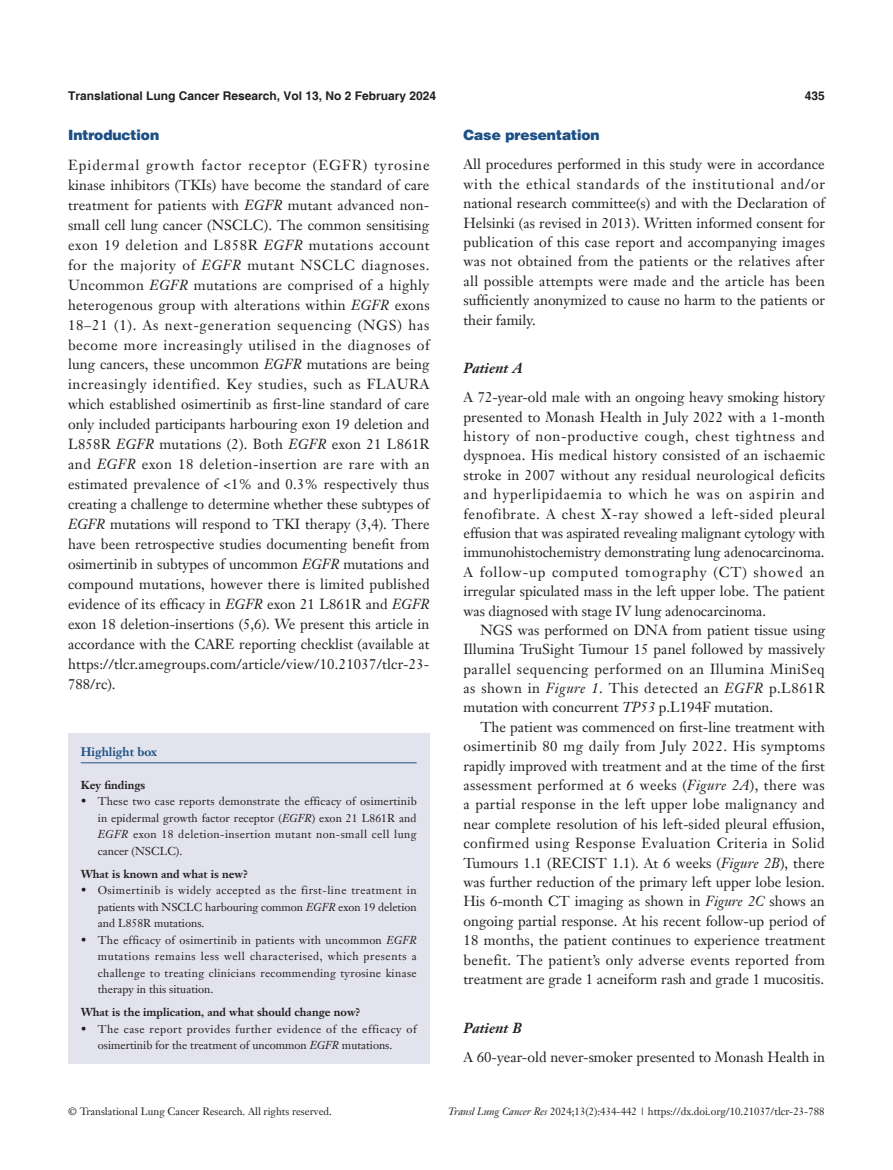
<style>
.page{position:relative;width:893px;height:1170px;background:#fff}
.page>*{position:absolute;margin:0;border:0;box-sizing:border-box;transform-origin:0 0}
.t1{font:14.25px/19.4px "Janson Text LT";color:#231f20;text-align:justify}
.t2{font:900 14.25px "Helvetica";color:#1c5085}
.t3{font:italic 700 14.25px "Janson Text LT";color:#231f20}
.t4{font:700 12px "Helvetica";color:#231f20}
.t5{font:700 12px "Janson Text LT";color:#1c5085}
.t6{font:11.25px/16.5px "Janson Text LT";color:#231f20;text-align:justify}
.t7{font:11.25px/16.5px "Janson Text LT";letter-spacing:.045em;color:#231f20}
.t8{font:700 11.25px "Janson Text LT";color:#231f20}
.t9{font:10.5px "Janson Text LT";color:#231f20}
.s1{font-style:italic}
</style>
<div class="page">
<div style="left:68px;top:733px;width:361px;height:330px;background:#e2e3ec"></div>
<hr style="left:81px;top:762px;width:336px;height:1px;background:#1c5085">
<p class="t4" style="left:68px;top:88px;width:370px">Translational Lung Cancer Research, Vol 13, No 2 February 2024</p>
<p class="t4" style="left:805px;top:88px;width:22px">435</p>
<p class="t2" style="left:68px;top:126px;width:93px">Introduction</p>
<p class="t1" style="left:68px;top:155px;width:363px;line-height:20px">Epidermal growth factor receptor (EGFR) tyrosine kinase inhibitors (TKIs) have become the standard of care treatment for patients with <span class="s1">EGFR</span> mutant advanced non&shy;small cell lung cancer (NSCLC). The common sensitising exon 19 deletion and L858R <span class="s1">EGFR</span> mutations account for the majority of <span class="s1">EGFR</span> mutant NSCLC diagnoses.<br>Uncommon <span class="s1">EGFR</span> mutations are comprised of a highly heterogenous group with alterations within <span class="s1">EGFR</span> exons 18–21 (1). As next-generation sequencing (NGS) has become more increasingly utilised in the diagnoses of lung cancers, these uncommon <span class="s1">EGFR</span> mutations are being increasingly identified. Key studies, such as FLAURA which established osimertinib as first-line standard of care only included participants harbouring exon 19 deletion and L858R <span class="s1">EGFR</span> mutations (2). Both <span class="s1">EGFR</span> exon 21 L861R and <span class="s1">EGFR</span> exon 18 deletion-insertion are rare with an estimated prevalence of &lt;1% and 0.3% respectively thus creating a challenge to determine whether these subtypes of <span class="s1">EGFR</span> mutations will respond to TKI therapy (3,4). There have been retrospective studies documenting benefit from osimertinib in subtypes of uncommon <span class="s1">EGFR</span> mutations and compound mutations, however there is limited published evidence of its efficacy in <span class="s1">EGFR</span> exon 21 L861R and <span class="s1">EGFR </span>exon 18 deletion-insertions (5,6). We present this article in accordance with the CARE reporting checklist (available at https://tlcr.amegroups.com/article/view/10.21037/tlcr-23- 788/rc).</p>
<p class="t5" style="left:81px;top:744px;width:78px">Highlight box</p>
<p class="t8" style="left:81px;top:777px;width:66px">Key findings</p>
<p class="t6" style="left:98px;top:793px;width:320px;text-indent:-17px">• These two case reports demonstrate the efficacy of osimertinib in epidermal growth factor receptor (<span class="s1">EGFR</span>) exon 21 L861R and <span class="s1">EGFR</span> exon 18 deletion-insertion mutant non-small cell lung cancer (NSCLC).</p>
<p class="t8" style="left:81px;top:866px;width:169px">What is known and what is new?</p>
<p class="t6" style="left:98px;top:882px;width:320px;text-indent:-17px">• Osimertinib is widely accepted as the first-line treatment in patients with NSCLC harbouring common <span class="s1">EGFR</span> exon 19 deletion and L858R mutations.</p>
<p class="t6" style="left:98px;top:931px;width:320px;text-indent:-17px">• The efficacy of osimertinib in patients with uncommon <span class="s1">EGFR </span>mutations remains less well characterised, which presents a challenge to treating clinicians recommending tyrosine kinase therapy in this situation.</p>
<p class="t8" style="left:81px;top:1005px;width:281px">What is the implication, and what should change now?</p>
<p class="t7" style="left:98px;top:1020px;width:320px;text-indent:-17px">• The case report provides further evidence of the efficacy of osimertinib for the treatment of uncommon <span class="s1">EGFR</span> mutations.</p>
<p class="t2" style="left:463px;top:126px;width:138px">Case presentation</p>
<p class="t1" style="left:463px;top:155px;width:363px">All procedures performed in this study were in accordance with the ethical standards of the institutional and/or national research committee(s) and with the Declaration of Helsinki (as revised in 2013). Written informed consent for publication of this case report and accompanying images was not obtained from the patients or the relatives after all possible attempts were made and the article has been sufficiently anonymized to cause no harm to the patients or their family.</p>
<p class="t3" style="left:463px;top:359px;width:61px">Patient A</p>
<p class="t1" style="left:463px;top:387px;width:363px">A 72-year-old male with an ongoing heavy smoking history presented to Monash Health in July 2022 with a 1-month history of non-productive cough, chest tightness and dyspnoea. His medical history consisted of an ischaemic stroke in 2007 without any residual neurological deficits and hyperlipidaemia to which he was on aspirin and fenofibrate. A chest X-ray showed a left-sided pleural effusion that was aspirated revealing malignant cytology with immunohistochemistry demonstrating lung adenocarcinoma.<br>A follow-up computed tomography (CT) showed an irregular spiculated mass in the left upper lobe. The patient was diagnosed with stage IV lung adenocarcinoma.</p>
<p class="t1" style="left:463px;top:620px;width:363px;text-indent:17px">NGS was performed on DNA from patient tissue using Illumina TruSight Tumour 15 panel followed by massively parallel sequencing performed on an Illumina MiniSeq as shown in <span class="s1">Figure 1</span>. This detected an <span class="s1">EGFR</span> p.L861R mutation with concurrent <span class="s1">TP53</span> p.L194F mutation.</p>
<p class="t1" style="left:463px;top:717px;width:363px;text-indent:17px">The patient was commenced on first-line treatment with osimertinib 80 mg daily from July 2022. His symptoms rapidly improved with treatment and at the time of the first assessment performed at 6 weeks (<span class="s1">Figure 2A</span>), there was a partial response in the left upper lobe malignancy and near complete resolution of his left-sided pleural effusion, confirmed using Response Evaluation Criteria in Solid Tumours 1.1 (RECIST 1.1). At 6 weeks (<span class="s1">Figure 2B</span>), there was further reduction of the primary left upper lobe lesion.<br>His 6-month CT imaging as shown in <span class="s1">Figure 2C</span> shows an ongoing partial response. At his recent follow-up period of 18 months, the patient continues to experience treatment benefit. The patient’s only adverse events reported from treatment are grade 1 acneiform rash and grade 1 mucositis.</p>
<p class="t3" style="left:463px;top:1018px;width:60px">Patient B</p>
<p class="t1" style="left:463px;top:1046px;width:363px">A 60-year-old never-smoker presented to Monash Health in</p>
<p class="t9" style="left:68px;top:1104px;width:265px">© Translational Lung Cancer Research. All rights reserved.</p>
<p class="t9" style="left:448px;top:1104px;width:378px"><span class="s1">Transl Lung Cancer Res</span> 2024;13(2):434-442 | https://dx.doi.org/10.21037/tlcr-23-788</p>
</div>
